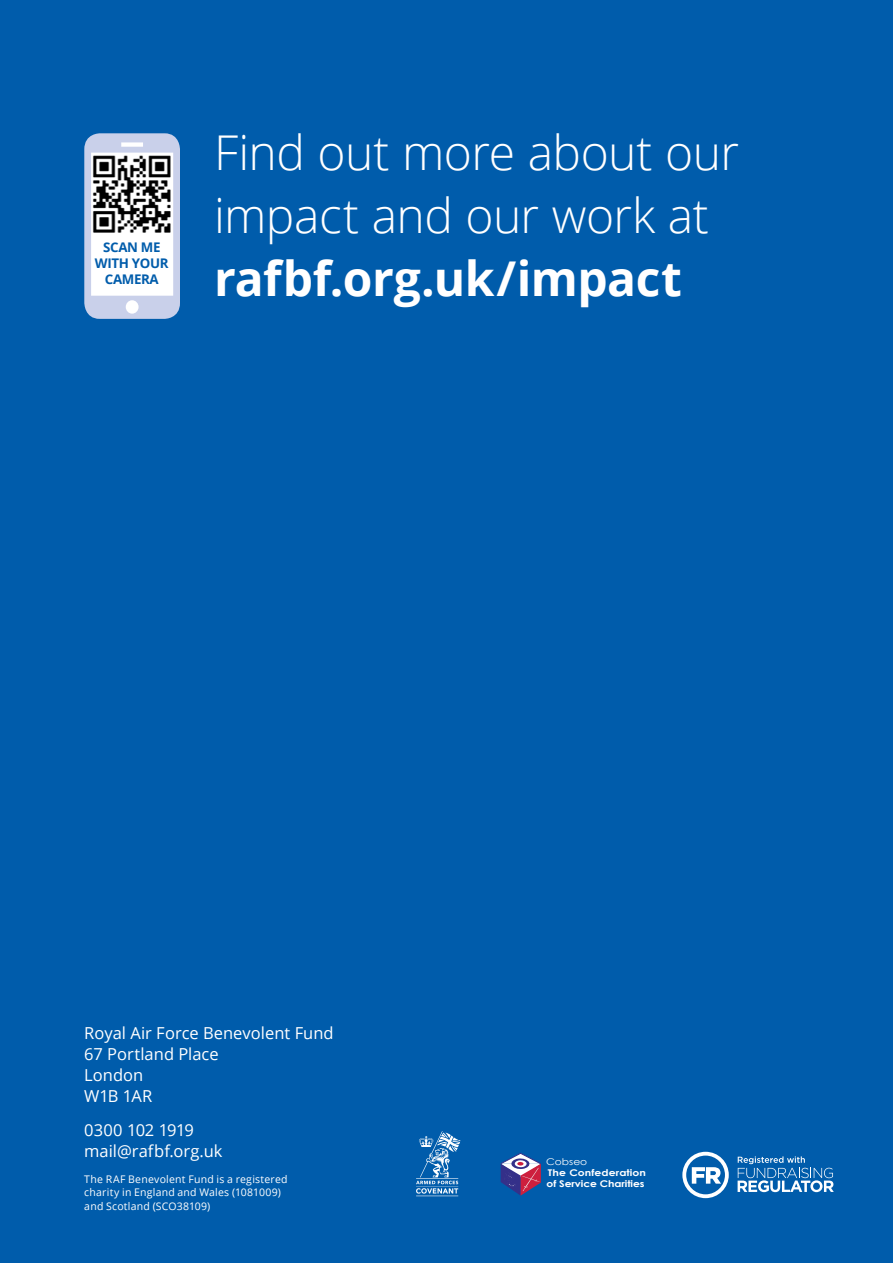
<style>
.page{position:relative;width:893px;height:1263px;background:#005cab}
.page>*{position:absolute;margin:0;border:0;box-sizing:border-box;transform-origin:0 0}
.t1{font:300 48px/63px "Open Sans";letter-spacing:-.01em;color:#fff}
.t2{font:700 48px "Open Sans";letter-spacing:-.01em;color:#fff}
.t3{font:16.5px/21px "Open Sans";color:#fff}
.t4{font:700 13.35px/15.9px "Open Sans";letter-spacing:-.025em;color:#005cab;text-align:center}
.t5{font:10.5px/13.5px "Open Sans";letter-spacing:.02em;color:#fff}
.t6{font:700 9.3px/11.1px "Century Gothic";letter-spacing:-.005em;color:#fff;scale:1.17 1}
.t7{font:9.3px "Century Gothic";color:#fff;scale:1.15 1}
</style>
<div class="page">
<svg style="left:501px;top:1153px;width:40px;height:42px"></svg>
<svg style="left:416px;top:1131px;width:45px;height:65px"></svg>
<hr style="left:416px;top:1186px;width:42px;height:1px;background:#fff">
<svg style="left:682px;top:1152px;width:47px;height:46px"></svg>
<svg style="left:738px;top:1156px;width:96px;height:36px"></svg>
<svg style="left:84px;top:133px;width:96px;height:186px;background:#bdc1ca"></svg>
<p class="t4" style="left:95px;top:239px;width:75px">SCAN ME<br>WITH YOUR<br>CAMERA</p>
<h1 class="t1" style="left:214px;top:120px;width:526px">Find out more about our impact and our work at</h1>
<h1 class="t2" style="left:214px;top:245px;width:469px">rafbf.org.uk/impact</h1>
<h2 class="t3" style="left:84px;top:1022px;width:251px">Royal Air Force Benevolent Fund<br>67 Portland Place<br>London<br>W1B 1AR</h2>
<h2 class="t3" style="left:84px;top:1119px;width:140px">0300 102 1919 mail@rafbf.org.uk</h2>
<p class="t5" style="left:84px;top:1172px;width:205px">The RAF Benevolent Fund is a registered charity in England and Wales (1081009) and Scotland (SCO38109)</p>
<p class="t7" style="left:546px;top:1155px;width:37px">Cobseo</p>
<p class="t6" style="left:547px;top:1167px;width:87px">The Confederation of Service Charities</p>
</div>
